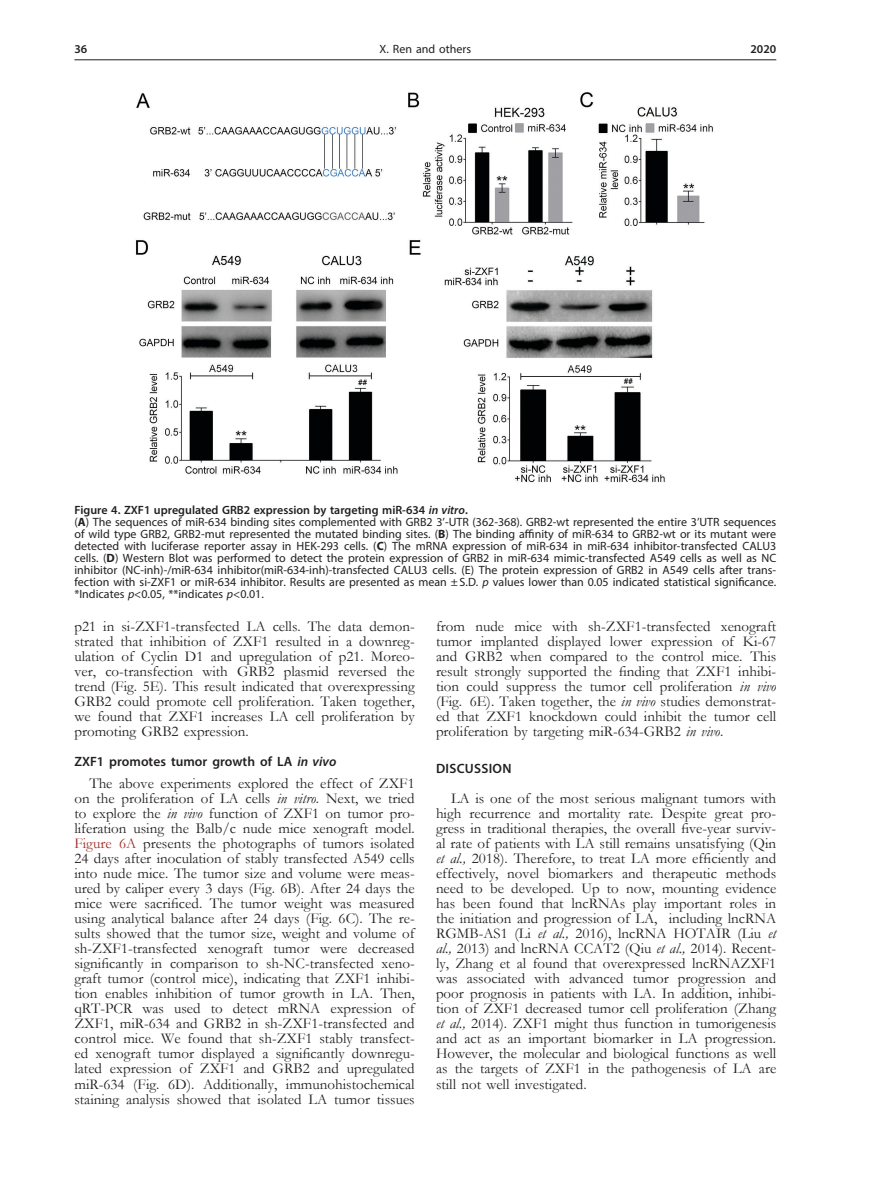
<style>
.page{position:relative;width:872px;height:1191px;background:#fff}
.page>*{position:absolute;margin:0;border:0;box-sizing:border-box;transform-origin:0 0}
.Body_tekst{font:15px/15px "Garamond";color:#231f20;text-align:justify}
.Tytul_2{font:600 13.5px "Myriad Pro";color:#231f20}
.Tytul_1{font:600 13.5px "Myriad Pro";letter-spacing:.02em;color:#231f20}
.Figure_1{font:12px/12px "Myriad Pro";color:#231f20;text-align:justify}
.Figure{font:600 12px "Myriad Pro";color:#231f20}
.s1{font-style:italic}
.s2{font-weight:700}
.s3{color:#9f2d26}
</style>
<div class="page">
<hr style="left:74px;top:59px;width:702px;height:1px;background:#231f20">
<img style="left:135px;top:92px;width:578px;height:391px">
<p class="Figure" style="left:74px;top:42px;width:14px">36</p>
<p class="Figure_1" style="left:379px;top:43px;width:93px">X. Ren and others</p>
<p class="Figure" style="left:750px;top:42px;width:27px">2020</p>
<p class="Figure" style="left:74px;top:502px;width:395px">Figure 4. ZXF1 upregulated GRB2 expression by targeting miR-634 <span class="s1">in vitro</span>.</p>
<p class="Figure_1" style="left:74px;top:515px;width:703px">(<span class="s2">A</span>) The sequences of miR-634 binding sites complemented with GRB2 3’-UTR (362-368). GRB2-wt represented the entire 3’UTR sequences of wild type GRB2, GRB2-mut represented the mutated binding sites. (<span class="s2">B</span>) The binding affinity of miR-634 to GRB2-wt or its mutant were detected with luciferase reporter assay in HEK-293 cells. (<span class="s2">C</span>) The mRNA expression of miR-634 in miR-634 inhibitor-transfected CALU3 cells. (<span class="s2">D</span>) Western Blot was performed to detect the protein expression of GRB2 in miR-634 mimic-transfected A549 cells as well as NC inhibitor (NC-inh)-/miR-634 inhibitor(miR-634-inh)-transfected CALU3 cells. (E) The protein expression of GRB2 in A549 cells after trans&shy;fection with si-ZXF1 or miR-634 inhibitor. Results are presented as mean ±S.D. <span class="s1">p</span> values lower than 0.05 indicated statistical significance. *Indicates <span class="s1">p</span>&lt;0.05, **indicates <span class="s1">p</span>&lt;0.01.</p>
<p class="Body_tekst" style="left:74px;top:618px;width:342px">p21 in si-ZXF1-transfected LA cells. The data demon&shy;strated that inhibition of ZXF1 resulted in a downreg&shy;ulation of Cyclin D1 and upregulation of p21. Moreo&shy;ver, co-transfection with GRB2 plasmid reversed the trend (Fig. 5E). This result indicated that overexpressing GRB2 could promote cell proliferation. Taken together, we found that ZXF1 increases LA cell proliferation by promoting GRB2 expression.</p>
<p class="Tytul_2" style="left:74px;top:752px;width:263px">ZXF1 promotes tumor growth of LA <span class="s1">in vivo</span></p>
<p class="Body_tekst" style="left:74px;top:776px;width:342px;text-indent:15px">The above experiments explored the effect of ZXF1 on the proliferation of LA cells <span class="s1">in vitro</span>. Next, we tried to explore the <span class="s1">in vivo</span> function of ZXF1 on tumor pro&shy;liferation using the Balb/c nude mice xenograft model.<br><span class="s3">Figure 6A</span> presents the photographs of tumors isolated 24 days after inoculation of stably transfected A549 cells into nude mice. The tumor size and volume were meas&shy;ured by caliper every 3 days (Fig. 6B). After 24 days the mice were sacrificed. The tumor weight was measured using analytical balance after 24 days (Fig. 6C). The re&shy;sults showed that the tumor size, weight and volume of sh-ZXF1-transfected xenograft tumor were decreased significantly in comparison to sh-NC-transfected xeno&shy;graft tumor (control mice), indicating that ZXF1 inhibi&shy;tion enables inhibition of tumor growth in LA. Then, qRT-PCR was used to detect mRNA expression of ZXF1, miR-634 and GRB2 in sh-ZXF1-transfected and control mice. We found that sh-ZXF1 stably transfect&shy;ed xenograft tumor displayed a significantly downregu&shy;lated expression of ZXF1 and GRB2 and upregulated miR-634 (Fig. 6D). Additionally, immunohistochemical staining analysis showed that isolated LA tumor tissues</p>
<p class="Body_tekst" style="left:436px;top:618px;width:342px">from nude mice with sh-ZXF1-transfected xenograft tumor implanted displayed lower expression of Ki-67 and GRB2 when compared to the control mice. This result strongly supported the finding that ZXF1 inhibi&shy;tion could suppress the tumor cell proliferation <span class="s1">in vivo </span>(Fig. 6E). Taken together, the <span class="s1">in vivo</span> studies demonstrat&shy;ed that ZXF1 knockdown could inhibit the tumor cell proliferation by targeting miR-634-GRB2 <span class="s1">in vivo</span>.</p>
<p class="Tytul_1" style="left:436px;top:760px;width:77px">DISCUSSION</p>
<p class="Body_tekst" style="left:436px;top:791px;width:342px;text-indent:15px">LA is one of the most serious malignant tumors with high recurrence and mortality rate. Despite great pro&shy;gress in traditional therapies, the overall five-year surviv&shy;al rate of patients with LA still remains unsatisfying (Qin <span class="s1">et al.,</span> 2018). Therefore, to treat LA more efficiently and effectively, novel biomarkers and therapeutic methods need to be developed. Up to now, mounting evidence has been found that lncRNAs play important roles in the initiation and progression of LA, including lncRNA RGMB-AS1 (Li <span class="s1">et al.,</span> 2016), lncRNA HOTAIR (Liu <span class="s1">et al.,</span> 2013) and lncRNA CCAT2 (Qiu <span class="s1">et al.,</span> 2014). Recent&shy;ly, Zhang et al found that overexpressed lncRNAZXF1 was associated with advanced tumor progression and poor prognosis in patients with LA. In addition, inhibi&shy;tion of ZXF1 decreased tumor cell proliferation (Zhang <span class="s1">et al.,</span> 2014). ZXF1 might thus function in tumorigenesis and act as an important biomarker in LA progression.<br>However, the molecular and biological functions as well as the targets of ZXF1 in the pathogenesis of LA are still not well investigated.</p>
</div>
